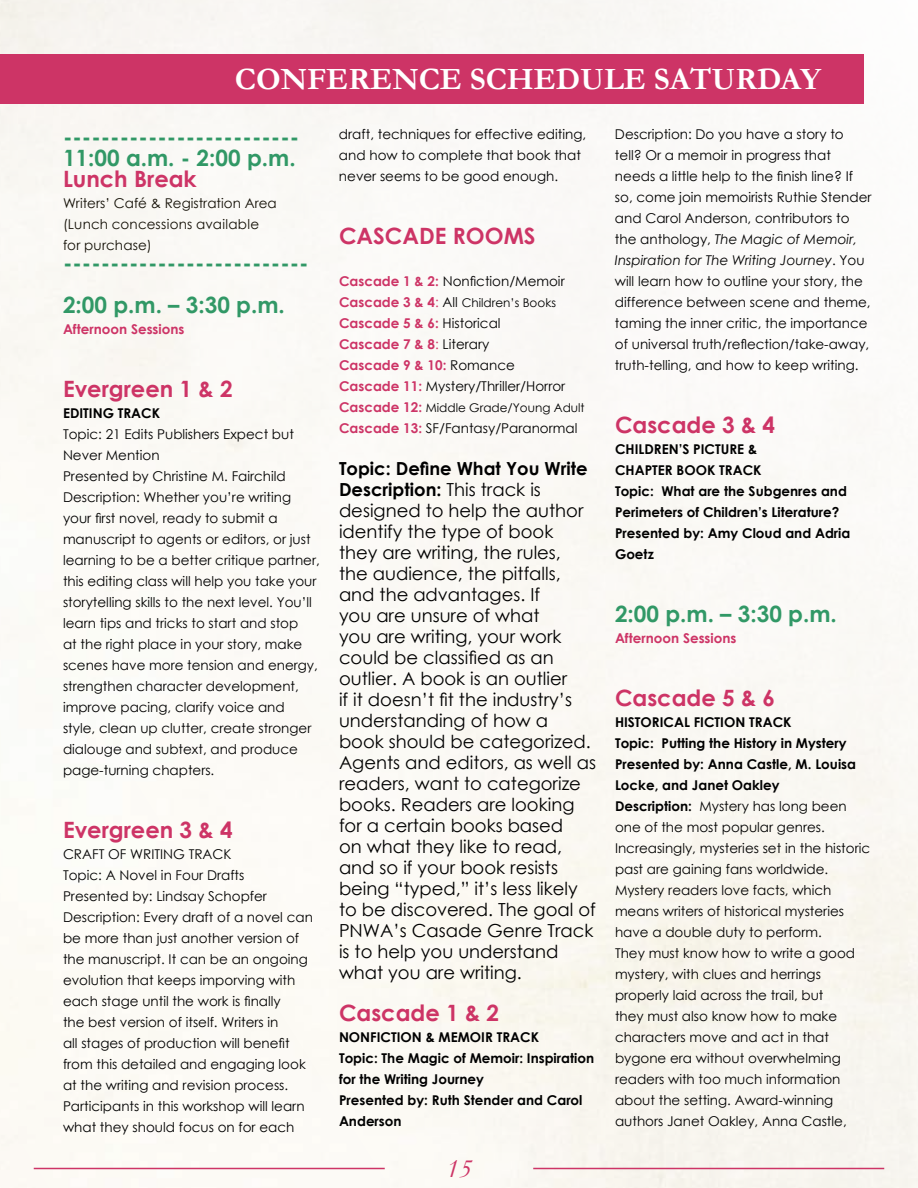
<style>
.page{position:relative;width:918px;height:1188px;background:#fff}
.page>*{position:absolute;margin:0;border:0;box-sizing:border-box;transform-origin:0 0}
.t1{font:700 31.2px "Garamond";color:#fff}
.t2{font:italic 27px "Garamond";color:#cd3466}
.t3{font:700 22.5px/21px "Century Gothic";color:#319866}
.t4{font:700 22.5px "Century Gothic";color:#cd3466}
.t5{font:18px/21px "Century Gothic";color:#000}
.t6{font:13.5px/21px "Century Gothic";color:#000}
.t7{font:700 13.5px/21px "Century Gothic";color:#000}
.t8{font:13.5px/21px "Century Gothic";color:#141006}
.t9{font:700 13.5px "Century Gothic";color:#cd3466}
.t10{font:12px "Century Gothic";color:#000}
.s1{font-weight:700;color:#cd3466}
.s2{font-weight:700;font-size:13.5px;color:#cd3466}
.s3{font-size:13.5px;color:#cd3466}
.s4{font-size:13.5px}
.s5{color:#cd3466}
.s6{font-weight:700}
.s7{font-style:italic}
</style>
<div class="page">
<div style="left:0;top:54px;width:864px;height:50px;background:#cd3466"></div>
<hr style="left:34px;top:1168px;width:351px;height:1px;background:#cd3466">
<hr style="left:533px;top:1168px;width:351px;height:1px;background:#cd3466">
<h1 class="t1" style="left:235px;top:58px;width:588px">CONFERENCE SCHEDULE SATURDAY</h1>
<h3 class="t3" style="left:63px;top:126px;width:238px">-------------------------<br>11:00 a.m. - 2:00 p.m.</h3>
<h3 class="t4" style="left:63px;top:162px;width:135px">Lunch Break</h3>
<p class="t8" style="left:63px;top:193px;width:215px">Writers’ Café &amp; Registration Area (Lunch concessions available for purchase)</p>
<h3 class="t3" style="left:63px;top:241px;width:247px;line-height:42px">--------------------------<br>2:00 p.m. – 3:30 p.m.</h3>
<p class="t9" style="left:63px;top:319px;width:123px">Afternoon Sessions</p>
<h3 class="t4" style="left:63px;top:372px;width:171px">Evergreen 1 &amp; 2</h3>
<p class="t7" style="left:63px;top:402px;width:99px">EDITING TRACK</p>
<p class="t6" style="left:63px;top:424px;width:258px">Topic: 21 Edits Publishers Expect but Never Mention<br>Presented by Christine M. Fairchild Description: Whether you’re writing your first novel, ready to submit a manuscript to agents or editors, or just learning to be a better critique partner, this editing class will help you take your storytelling skills to the next level. You’ll learn tips and tricks to start and stop<br>at the right place in your story, make scenes have more tension and energy, strengthen character development, improve pacing, clarify voice and style, clean up clutter, create stronger dialouge and subtext, and produce page-turning chapters.</p>
<h3 class="t4" style="left:63px;top:813px;width:171px">Evergreen 3 &amp; 4</h3>
<p class="t6" style="left:63px;top:844px;width:251px">CRAFT OF WRITING TRACK<br>Topic: A Novel in Four Drafts Presented by: Lindsay Schopfer Description: Every draft of a novel can be more than just another version of the manuscript. It can be an ongoing evolution that keeps imporving with each stage until the work is finally<br>the best version of itself. Writers in<br>all stages of production will benefit from this detailed and engaging look at the writing and revision process.<br>Participants in this workshop will learn what they should focus on for each</p>
<p class="t6" style="left:339px;top:123px;width:249px">draft, techniques for effective editing, and how to complete that book that never seems to be good enough.</p>
<h3 class="t4" style="left:339px;top:218px;width:198px">CASCADE ROOMS</h3>
<p class="t6" style="left:339px;top:270px;width:227px"><span class="s1">Cascade 1 &amp; 2:</span> Nonfiction/Memoir</p>
<p class="t10" style="left:339px;top:294px;width:219px"><span class="s2">Cascade 3 &amp; 4</span><span class="s3">:</span> <span class="s4">All</span> Children’s Books</p>
<p class="t6" style="left:339px;top:312px;width:228px"><span class="s1">Cascade 5 &amp; 6:</span> Historical<br><span class="s1">Cascade 7 &amp; 8</span><span class="s5">:</span> Literary<br><span class="s1">Cascade 9 &amp; 10:</span> Romance<br><span class="s1">Cascade 11:</span> Mystery/Thriller/Horror</p>
<p class="t10" style="left:339px;top:399px;width:247px"><span class="s2">Cascade 12:</span> Middle Grade/Young Adult</p>
<p class="t6" style="left:339px;top:417px;width:240px"><span class="s1">Cascade 13:</span> SF/Fantasy/Paranormal</p>
<p class="t5" style="left:339px;top:457px;width:259px"><span class="s6">Topic: Define What You Write<br>Description:</span> This track is designed to help the author identify the type of book they are writing, the rules,<br>the audience, the pitfalls, and the advantages. If<br>you are unsure of what<br>you are writing, your work could be classified as an outlier. A book is an outlier<br>if it doesn’t fit the industry’s understanding of how a book should be categorized.<br>Agents and editors, as well as readers, want to categorize books. Readers are looking for a certain books based<br>on what they like to read, and so if your book resists being “typed,” it’s less likely to be discovered. The goal of<br>PNWA’s Casade Genre Track is to help you understand what you are writing.</p>
<h3 class="t4" style="left:339px;top:995px;width:162px">Cascade 1 &amp; 2</h3>
<p class="t7" style="left:339px;top:1026px;width:257px">NONFICTION &amp; MEMOIR TRACK<br>Topic: The Magic of Memoir: Inspiration for the Writing Journey<br>Presented by: Ruth Stender and Carol<br>Anderson</p>
<h2 class="t2" style="left:446px;top:1151px;width:27px">15</h2>
<p class="t6" style="left:615px;top:123px;width:258px">Description: Do you have a story to tell? Or a memoir in progress that needs a little help to the finish line? If so, come join memoirists Ruthie Stender and Carol Anderson, contributors to the anthology, <span class="s7">The Magic of Memoir, Inspiration for The Writing Journey</span>. You will learn how to outline your story, the difference between scene and theme, taming the inner critic, the importance of universal truth/reflection/take-away, truth-telling, and how to keep writing.</p>
<h3 class="t4" style="left:615px;top:407px;width:162px">Cascade 3 &amp; 4</h3>
<p class="t7" style="left:615px;top:438px;width:237px">CHILDREN’S PICTURE &amp;<br>CHAPTER BOOK TRACK<br>Topic: What are the Subgenres and<br>Perimeters of Children’s Literature?<br>Presented by: Amy Cloud and Adria<br>Goetz</p>
<h3 class="t3" style="left:615px;top:602px;width:223px">2:00 p.m. – 3:30 p.m.</h3>
<p class="t9" style="left:615px;top:627px;width:123px">Afternoon Sessions</p>
<h3 class="t4" style="left:615px;top:680px;width:162px">Cascade 5 &amp; 6</h3>
<p class="t6" style="left:615px;top:711px;width:257px"><span class="s6">HISTORICAL FICTION TRACK<br>Topic: Putting the History in Mystery Presented by: Anna Castle, M. Louisa Locke, and Janet Oakley<br>Description:</span> Mystery has long been one of the most popular genres.<br>Increasingly, mysteries set in the historic past are gaining fans worldwide.<br>Mystery readers love facts, which means writers of historical mysteries have a double duty to perform.<br>They must know how to write a good mystery, with clues and herrings properly laid across the trail, but<br>they must also know how to make characters move and act in that bygone era without overwhelming readers with too much information about the setting. Award-winning authors Janet Oakley, Anna Castle,</p>
</div>
